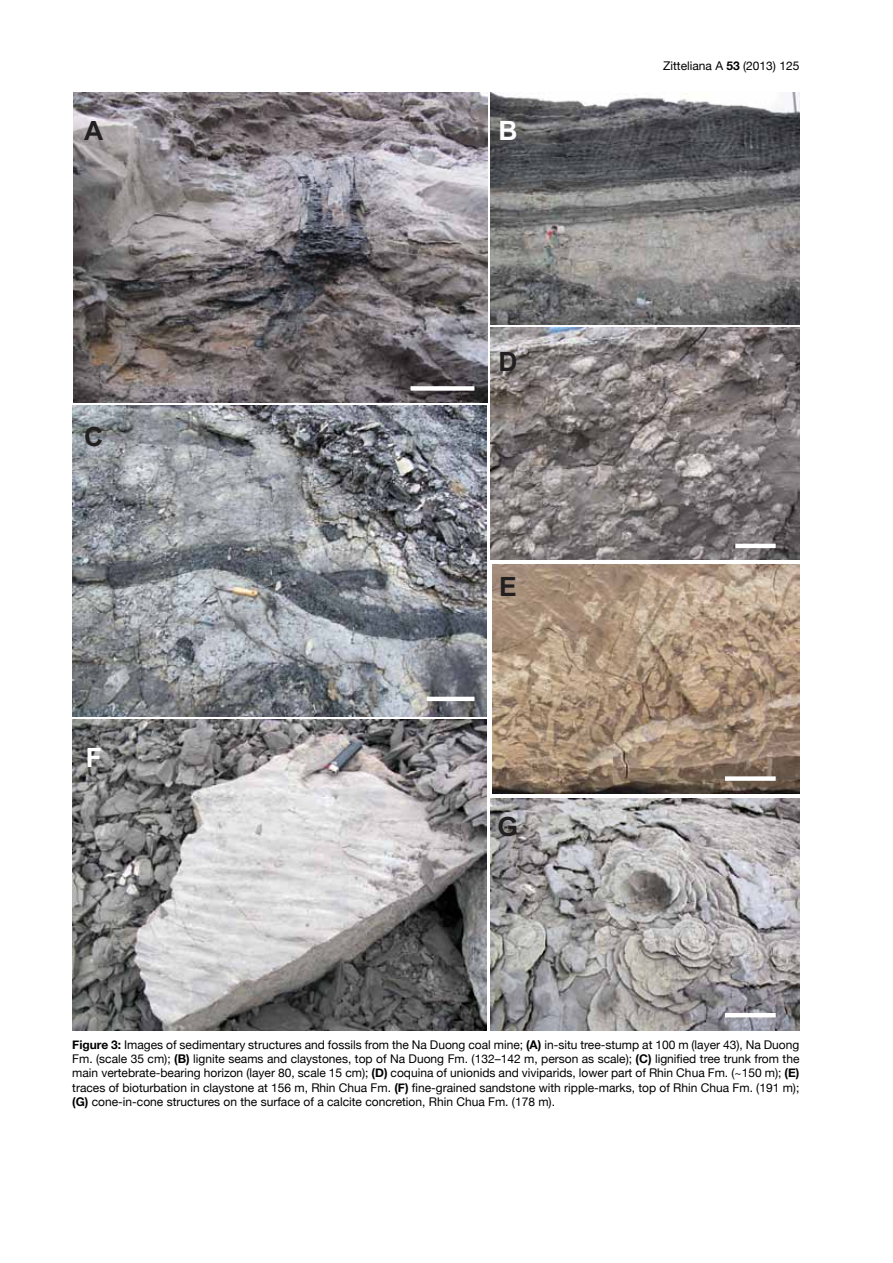
<style>
.page{position:relative;width:893px;height:1263px;background:#fff}
.page>*{position:absolute;margin:0;border:0;box-sizing:border-box;transform-origin:0 0}
.t1{font:700 26.55px "Arial";color:#221f20}
.t2{font:700 26.55px "Arial";color:#fff}
.t3{font:12px/14.4px "Helvetica Neue";color:#000;text-align:justify}
.s1{font-weight:700}
</style>
<div class="page">
<img style="left:491px;top:799px;width:308px;height:231px">
<img style="left:72px;top:720px;width:415px;height:310px">
<img style="left:72px;top:406px;width:415px;height:310px">
<img style="left:491px;top:328px;width:308px;height:231px">
<img style="left:491px;top:93px;width:308px;height:231px">
<img style="left:74px;top:92px;width:414px;height:311px">
<img style="left:493px;top:564px;width:306px;height:229px">
<div style="left:410px;top:386px;width:64px;height:5px;background:#fff"></div>
<hr style="left:427px;top:697px;width:47px;height:4px;background:#fff">
<hr style="left:735px;top:544px;width:41px;height:4px;background:#fff">
<hr style="left:725px;top:1013px;width:51px;height:4px;background:#fff">
<div style="left:725px;top:776px;width:51px;height:5px;background:#fff"></div>
<h1 class="t1" style="left:84px;top:113px;width:21px">A</h1>
<h1 class="t1" style="left:84px;top:419px;width:21px">C</h1>
<h1 class="t2" style="left:86px;top:740px;width:18px">F</h1>
<h1 class="t2" style="left:498px;top:113px;width:21px">B</h1>
<h1 class="t1" style="left:498px;top:343px;width:21px">D</h1>
<h1 class="t1" style="left:499px;top:568px;width:19px">E</h1>
<h1 class="t1" style="left:498px;top:809px;width:22px">G</h1>
<p class="t3" style="left:663px;top:59px;width:138px">Zitteliana A <span class="s1">53</span> (2013) 125</p>
<p class="t3" style="left:72px;top:1037px;width:729px"><span class="s1">Figure 3:</span> Images of sedimentary structures and fossils from the Na Duong coal mine; <span class="s1">(A)</span> in-situ tree-stump at 100 m (layer 43), Na Duong Fm. (scale 35 cm); <span class="s1">(B)</span> lignite seams and claystones, top of Na Duong Fm. (132–142 m, person as scale); <span class="s1">(C)</span> lignified tree trunk from the main vertebrate-bearing horizon (layer 80, scale 15 cm); <span class="s1">(D)</span> coquina of unionids and viviparids, lower part of Rhin Chua Fm. (~150 m); <span class="s1">(E) </span>traces of bioturbation in claystone at 156 m, Rhin Chua Fm. <span class="s1">(F)</span> fine-grained sandstone with ripple-marks, top of Rhin Chua Fm. (191 m); <span class="s1">(G)</span> cone-in-cone structures on the surface of a calcite concretion, Rhin Chua Fm. (178 m).</p>
</div>
